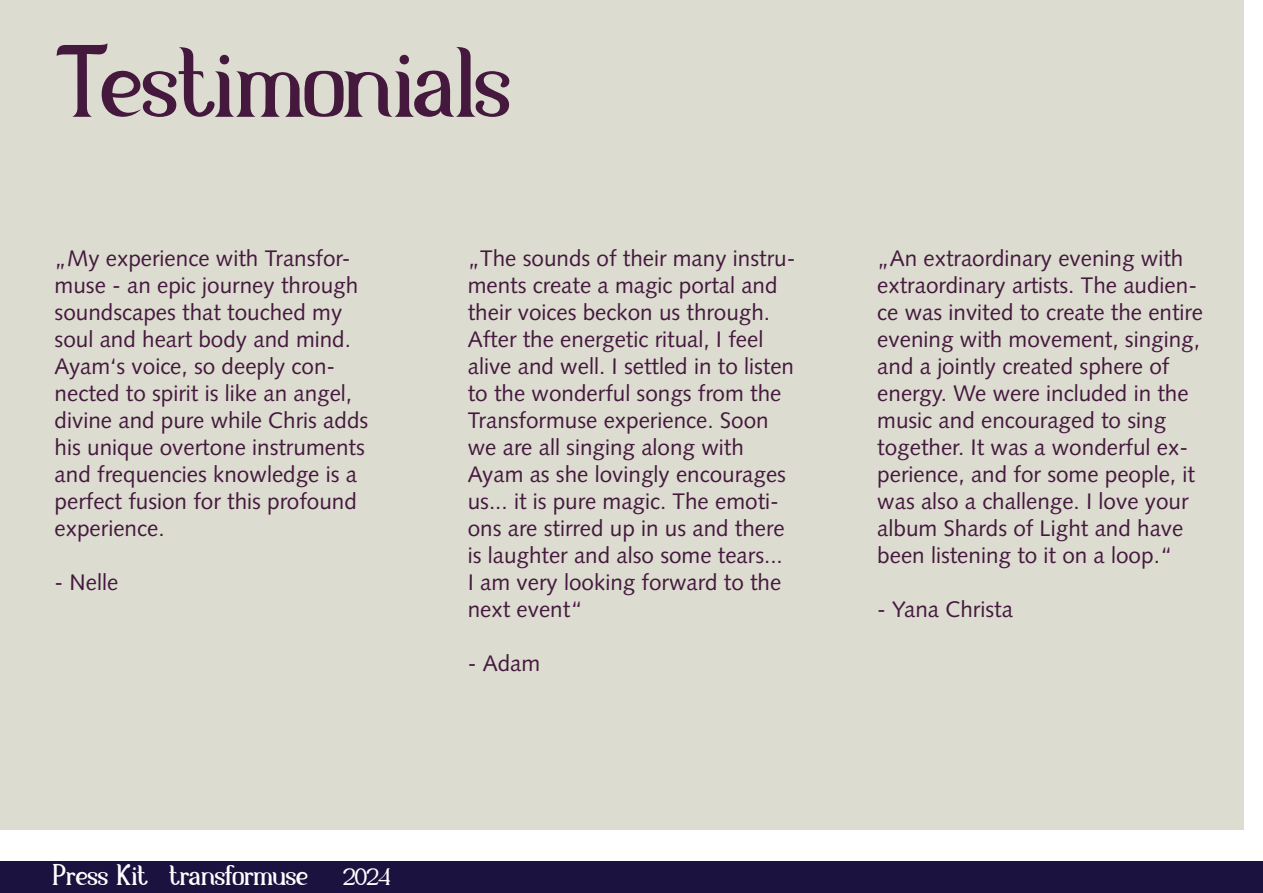
<style>
.page{position:relative;width:1263px;height:893px;background:#fff}
.page>*{position:absolute;margin:0;border:0;box-sizing:border-box;transform-origin:0 0}
.Absatzformat_2{font:105px "Yunan";color:#45193e}
.Absatzformat_2-2{font:30px "Yunan";color:#fff}
.Absatzformat_3{font:22.5px/27px "Syntax LT Std";color:#45193e}
.s1{font-size:24px}
</style>
<div class="page">
<div style="left:0;top:0;width:1244px;height:830px;background:#dcdcd0"></div>
<div style="left:0;top:861px;width:1263px;height:32px;background:#1b123f"></div>
<p class="Absatzformat_2" style="left:57px;top:17px;width:454px">Testimonials</p>
<p class="Absatzformat_3" style="left:55px;top:244px;width:315px">„My experience with Transfor&shy;muse - an epic journey through soundscapes that touched my soul and heart body and mind.<br>Ayam‘s voice, so deeply con&shy;nected to spirit is like an angel, divine and pure while Chris adds his unique overtone instruments and frequencies knowledge is a perfect fusion for this profound experience.</p>
<p class="Absatzformat_3" style="left:55px;top:568px;width:65px">- Nelle</p>
<p class="Absatzformat_2-2" style="left:53px;top:857px;width:339px">Press Kit transformuse <span class="s1">2024</span></p>
<p class="Absatzformat_3" style="left:468px;top:244px;width:329px">„The sounds of their many instru&shy;ments create a magic portal and their voices beckon us through.<br>After the energetic ritual, I feel alive and well. I settled in to listen to the wonderful songs from the<br>Transformuse experience. Soon we are all singing along with<br>Ayam as she lovingly encourages us... it is pure magic. The emoti&shy;ons are stirred up in us and there is laughter and also some tears...<br>I am very looking forward to the next event“</p>
<p class="Absatzformat_3" style="left:468px;top:649px;width:74px">- Adam</p>
<p class="Absatzformat_3" style="left:877px;top:244px;width:327px">„An extraordinary evening with extraordinary artists. The audien&shy;ce was invited to create the entire evening with movement, singing, and a jointly created sphere of energy. We were included in the music and encouraged to sing together. It was a wonderful ex&shy;perience, and for some people, it was also a challenge. I love your album Shards of Light and have been listening to it on a loop.“</p>
<p class="Absatzformat_3" style="left:877px;top:595px;width:137px">- Yana Christa</p>
</div>
